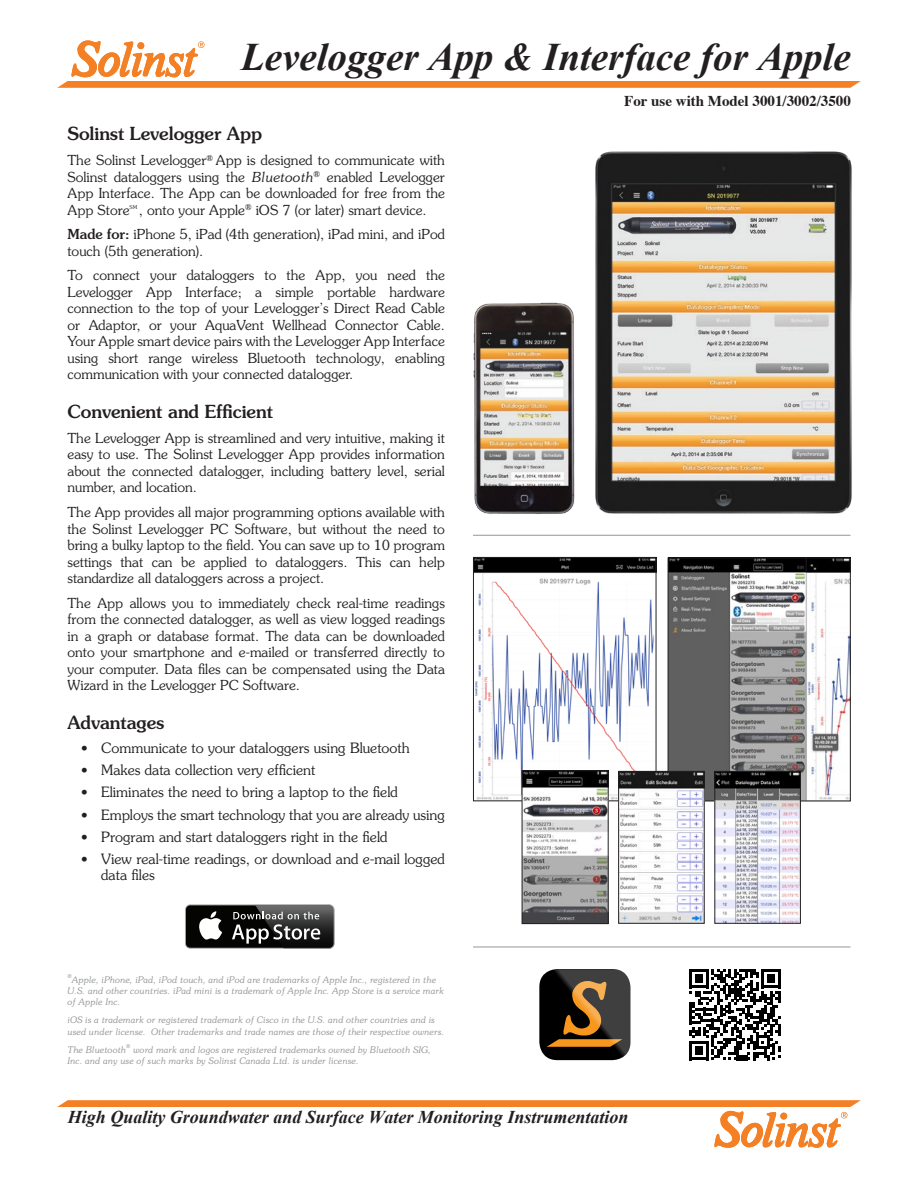
<style>
.page{position:relative;width:918px;height:1188px;background:#fff}
.page>*{position:absolute;margin:0;border:0;box-sizing:border-box;transform-origin:0 0}
.t1{font:italic 700 39px "Times New Roman";color:#231f20}
.t2{font:italic 700 18px "Times New Roman";color:#231f20}
.Body_Subtitles{font:500 18px "Souvenir Std";color:#231f20}
.t3{font:700 15px "Times";color:#231f20}
.t4{font:300 14.25px/15.8px "Souvenir Std";color:#231f20}
.Body_Text{font:300 13.8px/16.5px "Souvenir Std";color:#231f20;text-align:justify}
.t5{font:italic 300 9px/11.2px "Souvenir Std";color:#939598}
.Body_Text-2{font:300 5.25px "Souvenir Std";color:#231f20}
.t6{font:italic 300 5.25px "Souvenir Std";color:#939598}
.s1{font-style:italic}
.s2{font-weight:500}
</style>
<div class="page">
<svg style="left:57px;top:40px;width:804px;height:48px"></svg>
<svg style="left:57px;top:1100px;width:804px;height:48px"></svg>
<div style="left:185px;top:904px;width:149px;height:45px;background:#afafae;border-radius:5px"></div>
<div style="left:186px;top:905px;width:147px;height:43px;background:#040503;border-radius:4px"></div>
<svg style="left:199px;top:911px;width:23px;height:29px"></svg>
<img style="left:255px;top:904px;width:79px;height:45px">
<img style="left:255px;top:905px;width:78px;height:43px">
<svg style="left:232px;top:912px;width:88px;height:32px"></svg>
<svg style="left:689px;top:969px;width:92px;height:91px"></svg>
<svg style="left:539px;top:969px;width:92px;height:91px;background:#4c3c28"></svg>
<img style="left:595px;top:151px;width:257px;height:363px">
<img style="left:473px;top:302px;width:102px;height:212px">
<img style="left:475px;top:559px;width:179px;height:240px">
<div style="left:473px;top:557px;width:183px;height:244px;border:1px solid #231f20"></div>
<img style="left:670px;top:560px;width:178px;height:239px">
<div style="left:668px;top:558px;width:182px;height:243px;border:1px solid #231f20"></div>
<img style="left:717px;top:773px;width:82px;height:148px">
<div style="left:715px;top:771px;width:86px;height:152px;border:1px solid #231f20"></div>
<img style="left:620px;top:773px;width:82px;height:148px">
<div style="left:618px;top:771px;width:86px;height:152px;border:1px solid #231f20"></div>
<img style="left:524px;top:773px;width:82px;height:149px">
<div style="left:522px;top:771px;width:86px;height:153px;border:1px solid #231f20"></div>
<hr style="left:473px;top:535px;width:377px;height:1px;background:#939598">
<hr style="left:473px;top:947px;width:377px;height:1px;background:#939598">
<h1 class="t1" style="left:241px;top:30px;width:611px">Levelogger App &amp; Interface for Apple</h1>
<p class="Body_Subtitles" style="left:68px;top:123px;width:196px">Solinst Levelogger App</p>
<p class="Body_Text" style="left:68px;top:152px;width:379px">The Solinst Levelogger<sup>®</sup> App is designed to communicate with Solinst dataloggers using the <span class="s1">Bluetooth</span><sup>®</sup> enabled Levelogger App Interface. The App can be downloaded for free from the App Store</p>
<p class="Body_Text-2" style="left:130px;top:204px;width:9px">SM</p>
<p class="Body_Text" style="left:139px;top:202px;width:289px">, onto your Apple<sup>®</sup> iOS 7 (or later) smart device.</p>
<p class="Body_Text" style="left:68px;top:226px;width:379px"><span class="s2">Made for:</span> iPhone 5, iPad (4th generation), iPad mini, and iPod touch (5th generation).</p>
<p class="Body_Text" style="left:68px;top:267px;width:379px">To connect your dataloggers to the App, you need the Levelogger App Interface; a simple portable hardware connection to the top of your Levelogger’s Direct Read Cable or Adaptor, or your AquaVent Wellhead Connector Cable.<br>Your Apple smart device pairs with the Levelogger App Interface using short range wireless Bluetooth technology, enabling communication with your connected datalogger.</p>
<p class="Body_Subtitles" style="left:68px;top:400px;width:207px">Convenient and Efficient</p>
<p class="Body_Text" style="left:68px;top:430px;width:379px">The Levelogger App is streamlined and very intuitive, making it easy to use. The Solinst Levelogger App provides information about the connected datalogger, including battery level, serial number, and location.</p>
<p class="Body_Text" style="left:68px;top:504px;width:379px">The App provides all major programming options available with the Solinst Levelogger PC Software, but without the need to bring a bulky laptop to the field. You can save up to 10 program settings that can be applied to dataloggers. This can help standardize all dataloggers across a project.</p>
<p class="Body_Text" style="left:68px;top:595px;width:379px">The App allows you to immediately check real-time readings from the connected datalogger, as well as view logged readings in a graph or database format. The data can be downloaded onto your smartphone and e-mailed or transferred directly to your computer. Data files can be compensated using the Data Wizard in the Levelogger PC Software.</p>
<p class="Body_Subtitles" style="left:68px;top:711px;width:98px">Advantages</p>
<p class="t4" style="left:81px;top:740px;width:330px">• Communicate to your dataloggers using Bluetooth</p>
<p class="t4" style="left:81px;top:762px;width:236px">• Makes data collection very efficient</p>
<p class="t4" style="left:81px;top:784px;width:318px">• Eliminates the need to bring a laptop to the field</p>
<p class="t4" style="left:81px;top:807px;width:365px">• Employs the smart technology that you are already using</p>
<p class="t4" style="left:81px;top:829px;width:308px">• Program and start dataloggers right in the field</p>
<p class="t4" style="left:101px;top:851px;width:345px;text-indent:-20px">• View real-time readings, or download and e-mail logged data files</p>
<p class="t6" style="left:68px;top:973px;width:6px">®</p>
<p class="t5" style="left:68px;top:974px;width:378px;text-indent:4px">Apple, iPhone, iPad, iPod touch, and iPod are trademarks of Apple Inc., registered in the<br>U.S. and other countries. iPad mini is a trademark of Apple Inc. App Store is a service mark of Apple Inc.</p>
<p class="t5" style="left:68px;top:1015px;width:378px">iOS is a trademark or registered trademark of Cisco in the U.S. and other countries and is used under license. Other trademarks and trade names are those of their respective owners.</p>
<p class="t5" style="left:68px;top:1044px;width:60px">The Bluetooth</p>
<p class="t6" style="left:126px;top:1043px;width:6px">®</p>
<p class="t5" style="left:68px;top:1044px;width:365px;text-indent:66px">word mark and logos are registered trademarks owned by Bluetooth SIG,<br>Inc. and any use of such marks by Solinst Canada Ltd. is under license.</p>
<p class="t3" style="left:624px;top:87px;width:228px">For use with Model 3001/3002/3500</p>
<h2 class="t2" style="left:68px;top:1105px;width:562px">High Quality Groundwater and Surface Water Monitoring Instrumentation</h2>
</div>
